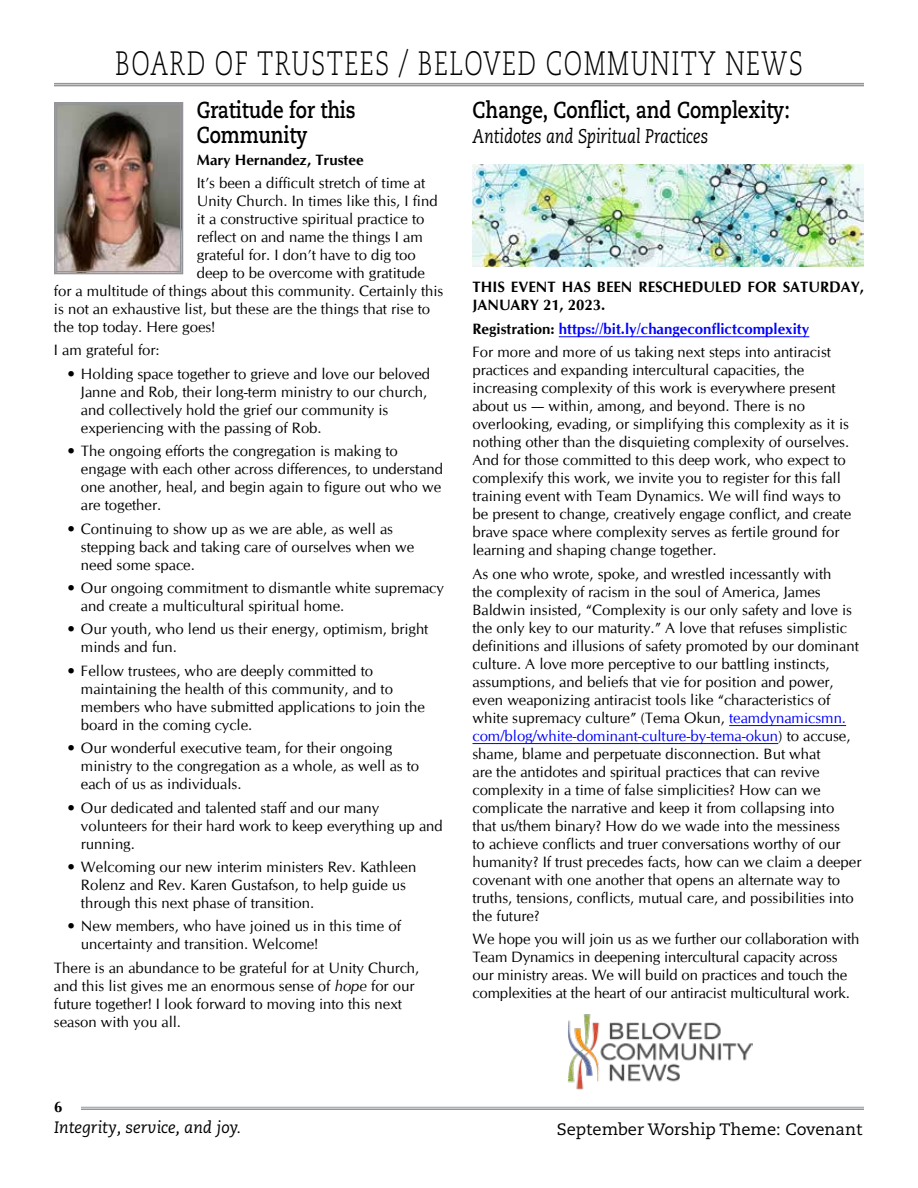
<style>
.page{position:relative;width:918px;height:1188px;background:#fff}
.page>*{position:absolute;margin:0;border:0;box-sizing:border-box;transform-origin:0 0}
.t1{font:300 33.75px "Caecilia LT Pro 45";letter-spacing:.06em;color:#000;scale:.72 1}
.t2{font:700 23.1px/25.2px "Caecilia LT Pro 75";color:#000;scale:.82 1}
.t3{font:italic 19.8px "Caecilia LT Pro 56";color:#000;scale:.82 1}
.t4{font:16.5px "Caecilia LT Pro 55 Roman";color:#000}
.t5{font:italic 16.5px "Caecilia LT Pro 56";color:#000}
.t6{font:15px/18px "CG Omega";color:#000}
.t7{font:700 15px/18px "CG Omega";color:#000}
.s1{font-style:italic}
.s2{font-weight:700}
.s3{font-weight:700;color:#00f}
.s4{color:#00f}
</style>
<div class="page">
<hr style="left:81px;top:1107px;width:783px;height:1px;background:#939598">
<hr style="left:81px;top:1108px;width:783px;height:2px;background:#939598">
<hr style="left:559px;top:336px;width:250px;height:1px;background:#00f">
<hr style="left:729px;top:725px;width:117px;height:1px;background:#00f">
<hr style="left:472px;top:743px;width:306px;height:1px;background:#00f">
<hr style="left:54px;top:83px;width:810px;height:1px;background:#939598">
<hr style="left:54px;top:85px;width:810px;height:1px;background:#939598">
<img style="left:567px;top:1014px;width:186px;height:76px">
<img style="left:472px;top:165px;width:392px;height:101px">
<img style="left:54px;top:102px;width:130px;height:173px">
<div style="left:56px;top:104px;width:125px;height:168px;border:1px solid #939598"></div>
<h1 class="t1" style="left:115px;top:41px;width:956px">BOARD OF TRUSTEES / BELOVED COMMUNITY NEWS</h1>
<h2 class="t2" style="left:197px;top:97px;width:195px">Gratitude for this<br>Community</h2>
<p class="t7" style="left:197px;top:150px;width:168px">Mary Hernandez, Trustee</p>
<p class="t6" style="left:197px;top:174px;width:230px">It’s been a difficult stretch of time at</p>
<p class="t6" style="left:197px;top:192px;width:242px">Unity Church. In times like this, I find</p>
<p class="t6" style="left:197px;top:210px;width:229px">it a constructive spiritual practice to</p>
<p class="t6" style="left:197px;top:228px;width:228px">reflect on and name the things I am</p>
<p class="t6" style="left:197px;top:246px;width:221px">grateful for. I don’t have to dig too</p>
<p class="t6" style="left:197px;top:264px;width:230px">deep to be overcome with gratitude</p>
<p class="t6" style="left:54px;top:282px;width:391px">for a multitude of things about this community. Certainly this</p>
<p class="t6" style="left:54px;top:300px;width:378px">is not an exhaustive list, but these are the things that rise to</p>
<p class="t6" style="left:54px;top:318px;width:163px">the top today. Here goes!</p>
<p class="t6" style="left:54px;top:341px;width:107px">I am grateful for:</p>
<p class="t6" style="left:81px;top:365px;width:351px;text-indent:-14px">• Holding space together to grieve and love our beloved Janne and Rob, their long-term ministry to our church, and collectively hold the grief our community is experiencing with the passing of Rob.</p>
<p class="t6" style="left:81px;top:442px;width:364px;text-indent:-14px">• The ongoing efforts the congregation is making to engage with each other across differences, to understand one another, heal, and begin again to figure out who we are together.</p>
<p class="t6" style="left:81px;top:520px;width:335px;text-indent:-14px">• Continuing to show up as we are able, as well as stepping back and taking care of ourselves when we need some space.</p>
<p class="t6" style="left:81px;top:579px;width:364px;text-indent:-14px">• Our ongoing commitment to dismantle white supremacy and create a multicultural spiritual home.</p>
<p class="t6" style="left:81px;top:620px;width:349px;text-indent:-14px">• Our youth, who lend us their energy, optimism, bright minds and fun.</p>
<p class="t6" style="left:81px;top:662px;width:345px;text-indent:-14px">• Fellow trustees, who are deeply committed to maintaining the health of this community, and to members who have submitted applications to join the board in the coming cycle.</p>
<p class="t6" style="left:81px;top:739px;width:340px;text-indent:-14px">• Our wonderful executive team, for their ongoing ministry to the congregation as a whole, as well as to each of us as individuals.</p>
<p class="t6" style="left:81px;top:799px;width:363px;text-indent:-14px">• Our dedicated and talented staff and our many volunteers for their hard work to keep everything up and running.</p>
<p class="t6" style="left:81px;top:858px;width:337px;text-indent:-14px">• Welcoming our new interim ministers Rev. Kathleen<br>Rolenz and Rev. Karen Gustafson, to help guide us through this next phase of transition.</p>
<p class="t6" style="left:81px;top:917px;width:321px;text-indent:-14px">• New members, who have joined us in this time of uncertainty and transition. Welcome!</p>
<p class="t6" style="left:54px;top:959px;width:367px">There is an abundance to be grateful for at Unity Church, and this list gives me an enormous sense of <span class="s1">hope</span> for our future together! I look forward to moving into this next season with you all.</p>
<h2 class="t2" style="left:472px;top:97px;width:389px">Change, Conflict, and Complexity:</h2>
<h3 class="t3" style="left:472px;top:123px;width:289px">Antidotes and Spiritual Practices</h3>
<p class="t7" style="left:472px;top:278px;width:393px">THIS EVENT HAS BEEN RESCHEDULED FOR SATURDAY,<br>JANUARY 21, 2023.</p>
<p class="t6" style="left:472px;top:317px;width:360px;line-height:23.4px"><span class="s2">Registration:</span> <span class="s3">https://bit.ly/changeconflictcomplexity<br></span>For more and more of us taking next steps into antiracist</p>
<p class="t6" style="left:473px;top:361px;width:380px">practices and expanding intercultural capacities, the increasing complexity of this work is everywhere present about us — within, among, and beyond. There is no overlooking, evading, or simplifying this complexity as it is nothing other than the disquieting complexity of ourselves.<br>And for those committed to this deep work, who expect to complexify this work, we invite you to register for this fall training event with Team Dynamics. We will find ways to be present to change, creatively engage conflict, and create brave space where complexity serves as fertile ground for learning and shaping change together.</p>
<p class="t6" style="left:473px;top:565px;width:390px">As one who wrote, spoke, and wrestled incessantly with<br>the complexity of racism in the soul of America, James Baldwin insisted, “Complexity is our only safety and love is the only key to our maturity.” A love that refuses simplistic definitions and illusions of safety promoted by our dominant culture. A love more perceptive to our battling instincts, assumptions, and beliefs that vie for position and power, even weaponizing antiracist tools like “characteristics of white supremacy culture” (Tema Okun, <span class="s4">teamdynamicsmn. com/blog/white-dominant-culture-by-tema-okun</span>) to accuse, shame, blame and perpetuate disconnection. But what<br>are the antidotes and spiritual practices that can revive complexity in a time of false simplicities? How can we complicate the narrative and keep it from collapsing into that us/them binary? How do we wade into the messiness<br>to achieve conflicts and truer conversations worthy of our humanity? If trust precedes facts, how can we claim a deeper covenant with one another that opens an alternate way to truths, tensions, conflicts, mutual care, and possibilities into the future?</p>
<p class="t6" style="left:473px;top:930px;width:389px">We hope you will join us as we further our collaboration with Team Dynamics in deepening intercultural capacity across our ministry areas. We will build on practices and touch the complexities at the heart of our antiracist multicultural work.</p>
<p class="t7" style="left:54px;top:1098px;width:10px">6</p>
<p class="t5" style="left:54px;top:1117px;width:188px">Integrity, service, and joy.</p>
<p class="t4" style="left:557px;top:1118px;width:307px">September Worship Theme: Covenant</p>
</div>
